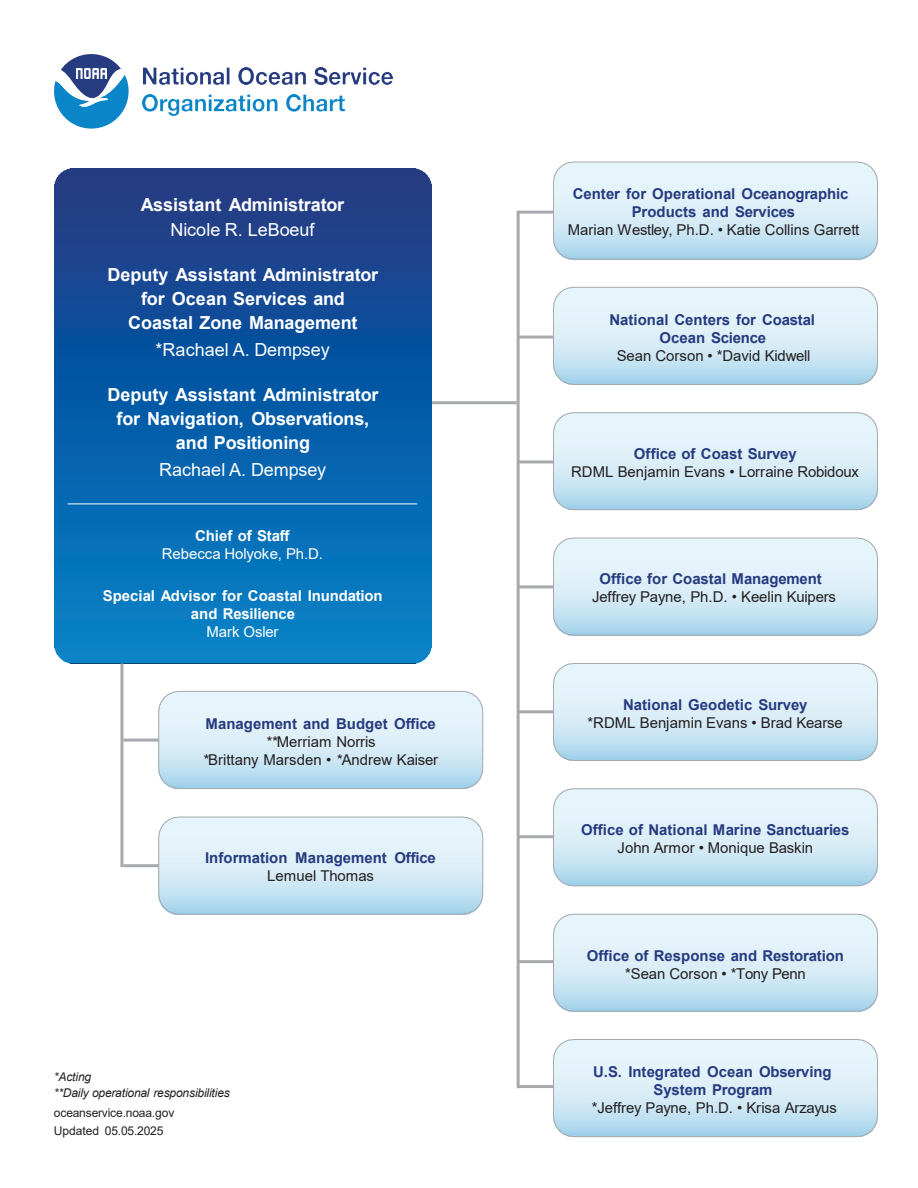
<style>
.page{position:relative;width:918px;height:1188px;background:#fff}
.page>*{position:absolute;margin:0;border:0;box-sizing:border-box;transform-origin:0 0}
.t1{font:700 18px/24px "Arial";letter-spacing:-.005em;color:#fff;text-align:center}
.t2{font:18px "Arial";letter-spacing:-.005em;color:#fff}
.t3{font:700 15px/18px "Arial";color:#263b80;text-align:center}
.t4{font:15px "Arial";letter-spacing:-.005em;color:#231f20}
.t5{font:700 15px/18px "Arial";color:#fff;text-align:center}
.t6{font:15px "Arial";color:#fff}
.t7{font:italic 12px "Arial";letter-spacing:-.02em;color:#231f20}
.t8{font:12px/18px "Arial";letter-spacing:-.02em;color:#231f20}
.s1{font-style:italic}
</style>
<div class="page">
<img style="left:54px;top:169px;width:378px;height:494px">
<hr style="left:68px;top:504px;width:349px;height:1px;background:#fff">
<svg style="left:158px;top:691px;width:326px;height:98px;background:#d3e9f4"></svg>
<svg style="left:158px;top:816px;width:326px;height:99px;background:#d3e9f4"></svg>
<img style="left:143px;top:94px;width:201px;height:21px">
<img style="left:143px;top:67px;width:249px;height:17px">
<svg style="left:54px;top:54px;width:75px;height:75px"></svg>
<img style="left:76px;top:69px;width:30px;height:9px">
<svg style="left:553px;top:161px;width:325px;height:99px;background:#d3e9f4"></svg>
<svg style="left:553px;top:286px;width:325px;height:99px;background:#d3e9f4"></svg>
<svg style="left:553px;top:412px;width:325px;height:98px;background:#d3e9f4"></svg>
<svg style="left:553px;top:537px;width:325px;height:99px;background:#d3e9f4"></svg>
<svg style="left:553px;top:663px;width:325px;height:98px;background:#d3e9f4"></svg>
<svg style="left:553px;top:788px;width:325px;height:99px;background:#d3e9f4"></svg>
<svg style="left:553px;top:913px;width:325px;height:99px;background:#d3e9f4"></svg>
<svg style="left:553px;top:1039px;width:325px;height:98px;background:#d3e9f4"></svg>
<hr style="left:120px;top:664px;width:3px;height:203px;background:#a7a9ac">
<hr style="left:517px;top:211px;width:3px;height:877px;background:#a7a9ac">
<hr style="left:518px;top:211px;width:36px;height:3px;background:#a7a9ac">
<hr style="left:518px;top:1085px;width:36px;height:3px;background:#a7a9ac">
<hr style="left:518px;top:960px;width:36px;height:3px;background:#a7a9ac">
<hr style="left:518px;top:835px;width:36px;height:3px;background:#a7a9ac">
<hr style="left:518px;top:710px;width:36px;height:3px;background:#a7a9ac">
<hr style="left:518px;top:585px;width:36px;height:3px;background:#a7a9ac">
<hr style="left:518px;top:460px;width:36px;height:3px;background:#a7a9ac">
<hr style="left:518px;top:336px;width:36px;height:3px;background:#a7a9ac">
<hr style="left:123px;top:739px;width:36px;height:3px;background:#a7a9ac">
<hr style="left:123px;top:864px;width:36px;height:3px;background:#a7a9ac">
<hr style="left:432px;top:401px;width:85px;height:3px;background:#a7a9ac">
<p class="t1" style="left:141px;top:193px;width:205px">Assistant Administrator</p>
<p class="t2" style="left:170px;top:217px;width:145px">Nicole R. LeBoeuf</p>
<p class="t1" style="left:108px;top:263px;width:272px">Deputy Assistant Administrator for Ocean Services and<br>Coastal Zone Management</p>
<p class="t2" style="left:156px;top:337px;width:176px">*Rachael A. Dempsey</p>
<p class="t1" style="left:107px;top:383px;width:273px">Deputy Assistant Administrator for Navigation, Observations, and Positioning</p>
<p class="t2" style="left:159px;top:457px;width:169px">Rachael A. Dempsey</p>
<p class="t5" style="left:195px;top:527px;width:96px">Chief of Staff</p>
<p class="t6" style="left:162px;top:544px;width:163px">Rebecca Holyoke, Ph.D.</p>
<p class="t5" style="left:103px;top:587px;width:281px">Special Advisor for Coastal Inundation and Resilience</p>
<p class="t6" style="left:206px;top:622px;width:74px">Mark Osler</p>
<p class="t3" style="left:205px;top:715px;width:232px">Management and Budget Office</p>
<p class="t4" style="left:265px;top:731px;width:112px"><span class="s1">**</span>Merriam Norris</p>
<p class="t4" style="left:203px;top:749px;width:237px"><span class="s1">*</span>Brittany Marsden • <span class="s1">*</span>Andrew Kaiser</p>
<p class="t3" style="left:205px;top:849px;width:232px">Information Management Office</p>
<p class="t4" style="left:267px;top:866px;width:108px">Lemuel Thomas</p>
<p class="t7" style="left:54px;top:1069px;width:39px">*Acting</p>
<p class="t7" style="left:54px;top:1085px;width:177px">**Daily operational responsibilities</p>
<p class="t8" style="left:54px;top:1104px;width:122px">oceanservice.noaa.gov<br>Updated 05.05.2025</p>
<p class="t3" style="left:573px;top:185px;width:277px">Center for Operational Oceanographic<br>Products and Services</p>
<p class="t4" style="left:568px;top:220px;width:293px">Marian Westley, Ph.D. • Katie Collins Garrett</p>
<p class="t3" style="left:610px;top:311px;width:207px">National Centers for Coastal<br>Ocean Science</p>
<p class="t4" style="left:617px;top:345px;width:195px">Sean Corson • *David Kidwell</p>
<p class="t3" style="left:634px;top:445px;width:164px">Office of Coast Survey</p>
<p class="t4" style="left:571px;top:462px;width:289px">RDML Benjamin Evans • Lorraine Robidoux</p>
<p class="t3" style="left:599px;top:570px;width:224px">Office for Coastal Management</p>
<p class="t4" style="left:592px;top:587px;width:245px">Jeffrey Payne, Ph.D. • Keelin Kuipers</p>
<p class="t3" style="left:623px;top:696px;width:186px">National Geodetic Survey</p>
<p class="t4" style="left:587px;top:712px;width:257px">*RDML Benjamin Evans • Brad Kearse</p>
<p class="t3" style="left:581px;top:821px;width:270px">Office of National Marine Sanctuaries</p>
<p class="t4" style="left:618px;top:838px;width:197px">John Armor • Monique Baskin</p>
<p class="t3" style="left:587px;top:946px;width:258px">Office of Response and Restoration</p>
<p class="t4" style="left:625px;top:963px;width:182px">*Sean Corson • *Tony Penn</p>
<p class="t3" style="left:593px;top:1063px;width:240px">U.S. Integrated Ocean Observing<br>System Program</p>
<p class="t4" style="left:592px;top:1097px;width:246px">*Jeffrey Payne, Ph.D. • Krisa Arzayus</p>
</div>
